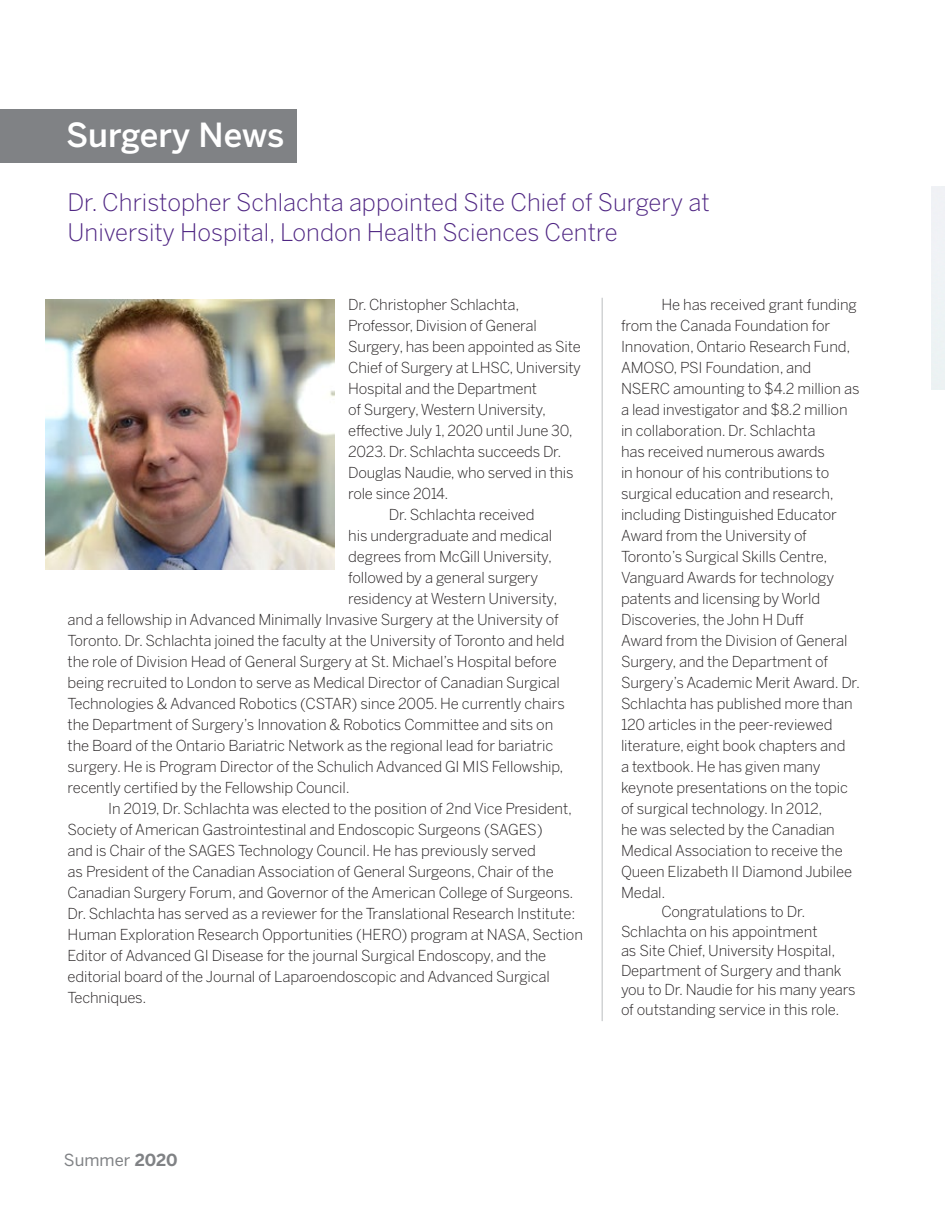
<style>
.page{position:relative;width:945px;height:1215px;background:#fff}
.page>*{position:absolute;margin:0;border:0;box-sizing:border-box;transform-origin:0 0}
.t1{font:500 33px "Benton Sans";color:#fff}
.t2{font:300 24px/30px "Benton Sans";color:#4f2683}
.t3{font:16.5px "Benton Sans";color:#808285}
.t4{font:300 15px/21px "Benton Sans";letter-spacing:-.01em;color:#231f20}
.s1{font-weight:700}
</style>
<div class="page">
<img style="left:45px;top:299px;width:290px;height:270px">
<hr style="left:602px;top:298px;width:1px;height:723px;background:#d1d3d4">
<div style="left:0;top:109px;width:297px;height:54px;background:#808285"></div>
<h1 class="t1" style="left:66px;top:116px;width:220px">Surgery News</h1>
<h2 class="t2" style="left:68px;top:187px;width:644px">Dr. Christopher Schlachta appointed Site Chief of Surgery at<br>University Hospital, London Health Sciences Centre</h2>
<p class="t4" style="left:348px;top:293px;width:173px">Dr. Christopher Schlachta,</p>
<p class="t4" style="left:348px;top:314px;width:190px">Professor, Division of General</p>
<p class="t4" style="left:348px;top:335px;width:234px">Surgery, has been appointed as Site</p>
<p class="t4" style="left:348px;top:356px;width:234px">Chief of Surgery at LHSC, University</p>
<p class="t4" style="left:348px;top:377px;width:190px">Hospital and the Department</p>
<p class="t4" style="left:348px;top:398px;width:199px">of Surgery, Western University,</p>
<p class="t4" style="left:348px;top:419px;width:226px">effective July 1, 2020 until June 30,</p>
<p class="t4" style="left:348px;top:440px;width:215px">2023. Dr. Schlachta succeeds Dr.</p>
<p class="t4" style="left:348px;top:461px;width:227px">Douglas Naudie, who served in this</p>
<p class="t4" style="left:348px;top:482px;width:102px">role since 2014.</p>
<p class="t4" style="left:389px;top:503px;width:147px">Dr. Schlachta received</p>
<p class="t4" style="left:348px;top:524px;width:205px">his undergraduate and medical</p>
<p class="t4" style="left:348px;top:545px;width:205px">degrees from McGill University,</p>
<p class="t4" style="left:348px;top:566px;width:192px">followed by a general surgery</p>
<p class="t4" style="left:348px;top:587px;width:211px">residency at Western University,</p>
<p class="t4" style="left:68px;top:608px;width:493px">and a fellowship in Advanced Minimally Invasive Surgery at the University of</p>
<p class="t4" style="left:68px;top:629px;width:498px">Toronto. Dr. Schlachta joined the faculty at the University of Toronto and held</p>
<p class="t4" style="left:68px;top:650px;width:491px">the role of Division Head of General Surgery at St. Michael’s Hospital before</p>
<p class="t4" style="left:68px;top:671px;width:494px">being recruited to London to serve as Medical Director of Canadian Surgical</p>
<p class="t4" style="left:68px;top:692px;width:499px">Technologies &amp; Advanced Robotics (CSTAR) since 2005. He currently chairs</p>
<p class="t4" style="left:68px;top:713px;width:487px">the Department of Surgery’s Innovation &amp; Robotics Committee and sits on</p>
<p class="t4" style="left:68px;top:734px;width:487px">the Board of the Ontario Bariatric Network as the regional lead for bariatric</p>
<p class="t4" style="left:68px;top:755px;width:497px">surgery. He is Program Director of the Schulich Advanced GI MIS Fellowship,</p>
<p class="t4" style="left:68px;top:776px;width:284px">recently certified by the Fellowship Council.</p>
<p class="t4" style="left:108px;top:797px;width:466px">In 2019, Dr. Schlachta was elected to the position of 2nd Vice President,</p>
<p class="t4" style="left:68px;top:818px;width:476px">Society of American Gastrointestinal and Endoscopic Surgeons (SAGES)</p>
<p class="t4" style="left:68px;top:839px;width:470px">and is Chair of the SAGES Technology Council. He has previously served</p>
<p class="t4" style="left:68px;top:860px;width:488px">as President of the Canadian Association of General Surgeons, Chair of the</p>
<p class="t4" style="left:68px;top:881px;width:507px">Canadian Surgery Forum, and Governor of the American College of Surgeons.</p>
<p class="t4" style="left:68px;top:902px;width:509px">Dr. Schlachta has served as a reviewer for the Translational Research Institute:</p>
<p class="t4" style="left:68px;top:923px;width:517px">Human Exploration Research Opportunities (HERO) program at NASA, Section</p>
<p class="t4" style="left:68px;top:944px;width:480px">Editor of Advanced GI Disease for the journal Surgical Endoscopy, and the</p>
<p class="t4" style="left:68px;top:965px;width:484px">editorial board of the Journal of Laparoendoscopic and Advanced Surgical</p>
<p class="t4" style="left:68px;top:986px;width:80px">Techniques.</p>
<p class="t4" style="left:621px;top:293px;width:241px;text-indent:40px">He has received grant funding from the Canada Foundation for<br>Innovation, Ontario Research Fund,<br>AMOSO, PSI Foundation, and<br>NSERC amounting to $4.2 million as a lead investigator and $8.2 million in collaboration. Dr. Schlachta<br>has received numerous awards<br>in honour of his contributions to surgical education and research, including Distinguished Educator<br>Award from the University of<br>Toronto’s Surgical Skills Centre,<br>Vanguard Awards for technology patents and licensing by World<br>Discoveries, the John H Duff<br>Award from the Division of General<br>Surgery, and the Department of<br>Surgery’s Academic Merit Award. Dr.<br>Schlachta has published more than<br>120 articles in the peer-reviewed literature, eight book chapters and<br>a textbook. He has given many keynote presentations on the topic of surgical technology. In 2012,<br>he was selected by the Canadian<br>Medical Association to receive the<br>Queen Elizabeth II Diamond Jubilee<br>Medal.</p>
<p class="t4" style="left:621px;top:902px;width:236px;line-height:19.5px;text-indent:40px">Congratulations to Dr.<br>Schlachta on his appointment<br>as Site Chief, University Hospital,<br>Department of Surgery and thank you to Dr. Naudie for his many years of outstanding service in this role.</p>
<p class="t3" style="left:64px;top:1150px;width:115px">Summer <span class="s1">2020</span></p>
</div>
